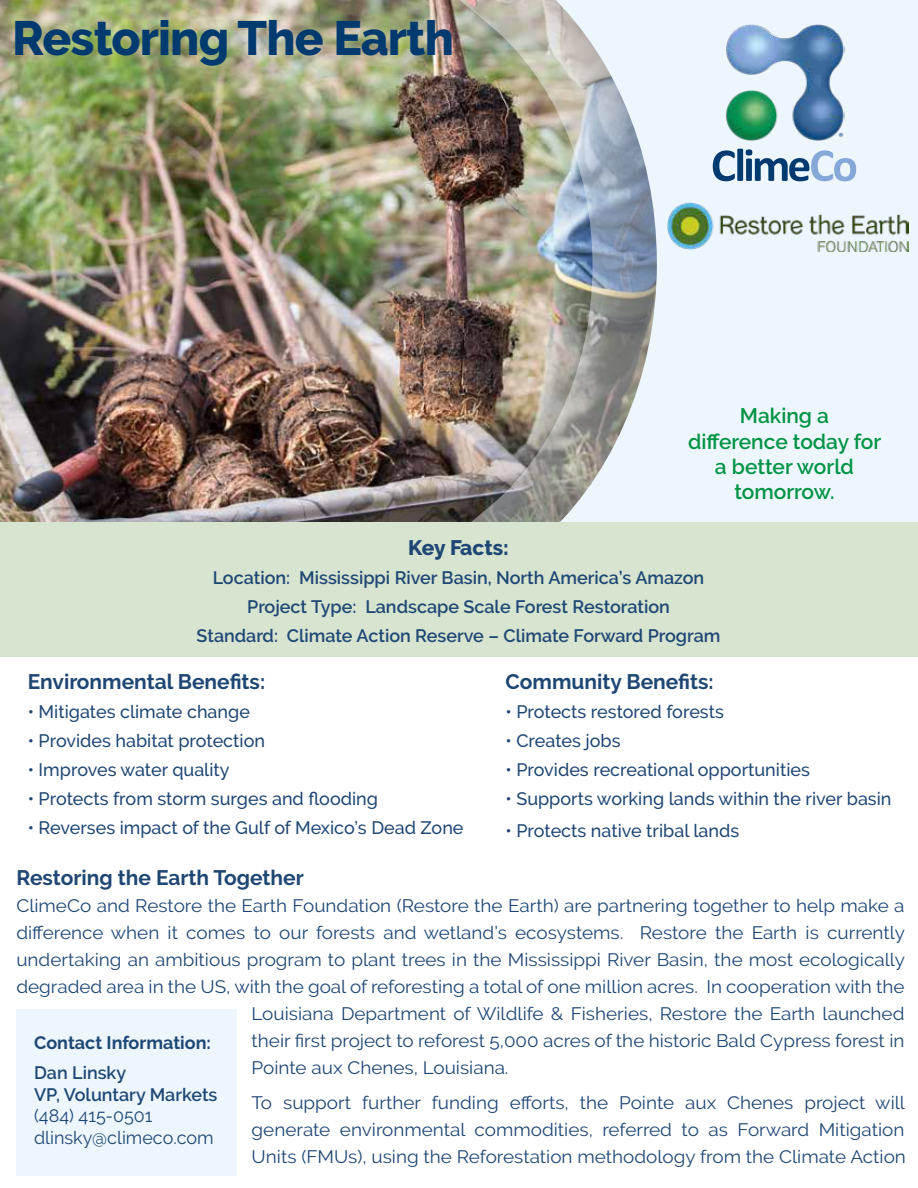
<style>
.page{position:relative;width:918px;height:1188px;background:#fff}
.page>*{position:absolute;margin:0;border:0;box-sizing:border-box;transform-origin:0 0}
.t1{font:800 48px "Raleway";letter-spacing:-.015em;color:#013a6e}
.t2{font:700 21px "Raleway";color:#1f4774}
.t3{font:600 21px/25.2px "Raleway";color:#009345;text-align:center}
.t4{font:800 21px "Raleway";letter-spacing:-.005em;color:#1f4774}
.t5{font:18px/27px "Raleway";color:#1f4774;text-align:justify;scale:1.05 1}
.t6{font:500 18px/29.1px "Raleway";color:#1f4774}
.t7{font:600 18px/29.1px "Raleway";color:#1f4774}
.t8{font:18px/21.6px "Raleway";color:#1f4774}
.t9{font:700 18px "Raleway";color:#1f4774}
.t10{font:10.35px "Calibri";color:#235687}
</style>
<div class="page">
<img style="left:0;top:0;width:275px;height:522px">
<img style="left:275px;top:0;width:101px;height:522px">
<img style="left:376px;top:0;width:47px;height:522px">
<img style="left:423px;top:0;width:113px;height:522px">
<svg style="left:536px;top:0;width:382px;height:522px;background:#d6dee3"></svg>
<div style="left:16px;top:1009px;width:221px;height:167px;background:#ecf6fc"></div>
<div style="left:0;top:522px;width:918px;height:135px;background:#d6e4d0"></div>
<svg style="left:713px;top:149px;width:143px;height:32px;background:#95b1cb"></svg>
<img style="left:726px;top:23px;width:118px;height:119px">
<img style="left:666px;top:202px;width:243px;height:49px">
<h1 class="t1" style="left:12px;top:20px;width:443px">Restoring The Earth</h1>
<p class="t10" style="left:838px;top:131px;width:7px">®</p>
<p class="t3" style="left:688px;top:405px;width:195px">Making a difference today for a better world tomorrow.</p>
<p class="t4" style="left:408px;top:539px;width:102px">Key Facts:</p>
<p class="t7" style="left:197px;top:564px;width:525px;text-align:center">Location: Mississippi River Basin, North America’s Amazon<br>Project Type: Landscape Scale Forest Restoration<br>Standard: Climate Action Reserve – Climate Forward Program</p>
<p class="t2" style="left:28px;top:669px;width:239px">Environmental Benefits:</p>
<p class="t6" style="left:28px;top:699px;width:239px">ï Mitigates climate change<br>ï Provides habitat protection ï Improves water quality</p>
<p class="t6" style="left:28px;top:784px;width:437px">• Protects from storm surges and flooding<br>ï Reverses impact of the Gulf of Mexico’s Dead Zone</p>
<p class="t2" style="left:506px;top:669px;width:210px">Community Benefits:</p>
<p class="t6" style="left:506px;top:699px;width:388px">ï Protects restored forests<br>ï Creates jobs<br>ï Provides recreational opportunities<br>ï Supports working lands within the river basin</p>
<p class="t6" style="left:506px;top:818px;width:235px">ï Protects native tribal lands</p>
<p class="t2" style="left:16px;top:869px;width:289px">Restoring the Earth Together</p>
<p class="t5" style="left:16px;top:894px;width:847px">ClimeCo and Restore the Earth Foundation (Restore the Earth) are partnering together to help make a</p>
<p class="t5" style="left:16px;top:919px;width:848px">difference when it comes to our forests and wetland’s ecosystems. Restore the Earth is currently</p>
<p class="t5" style="left:16px;top:946px;width:848px">undertaking an ambitious program to plant trees in the Mississippi River Basin, the most ecologically</p>
<p class="t5" style="left:16px;top:973px;width:847px">degraded area in the US, with the goal of reforesting a total of one million acres. In cooperation with the</p>
<p class="t5" style="left:252px;top:1000px;width:623px">Louisiana Department of Wildlife &amp; Fisheries, Restore the Earth launched</p>
<p class="t5" style="left:252px;top:1027px;width:623px">their first project to reforest 5,000 acres of the historic Bald Cypress forest in</p>
<p class="t5" style="left:252px;top:1054px;width:246px">Pointe aux Chenes, Louisiana.</p>
<p class="t5" style="left:252px;top:1089px;width:625px">To support further funding efforts, the Pointe aux Chenes project will generate environmental commodities, referred to as Forward Mitigation Units (FMUs), using the Reforestation methodology from the Climate Action</p>
<p class="t9" style="left:34px;top:1036px;width:178px">Contact Information:</p>
<p class="t7" style="left:34px;top:1064px;width:185px;line-height:21.6px">Dan Linsky<br>VP, Voluntary Markets</p>
<p class="t8" style="left:34px;top:1105px;width:181px">(484) 415-0501 dlinsky@climeco.com</p>
</div>
